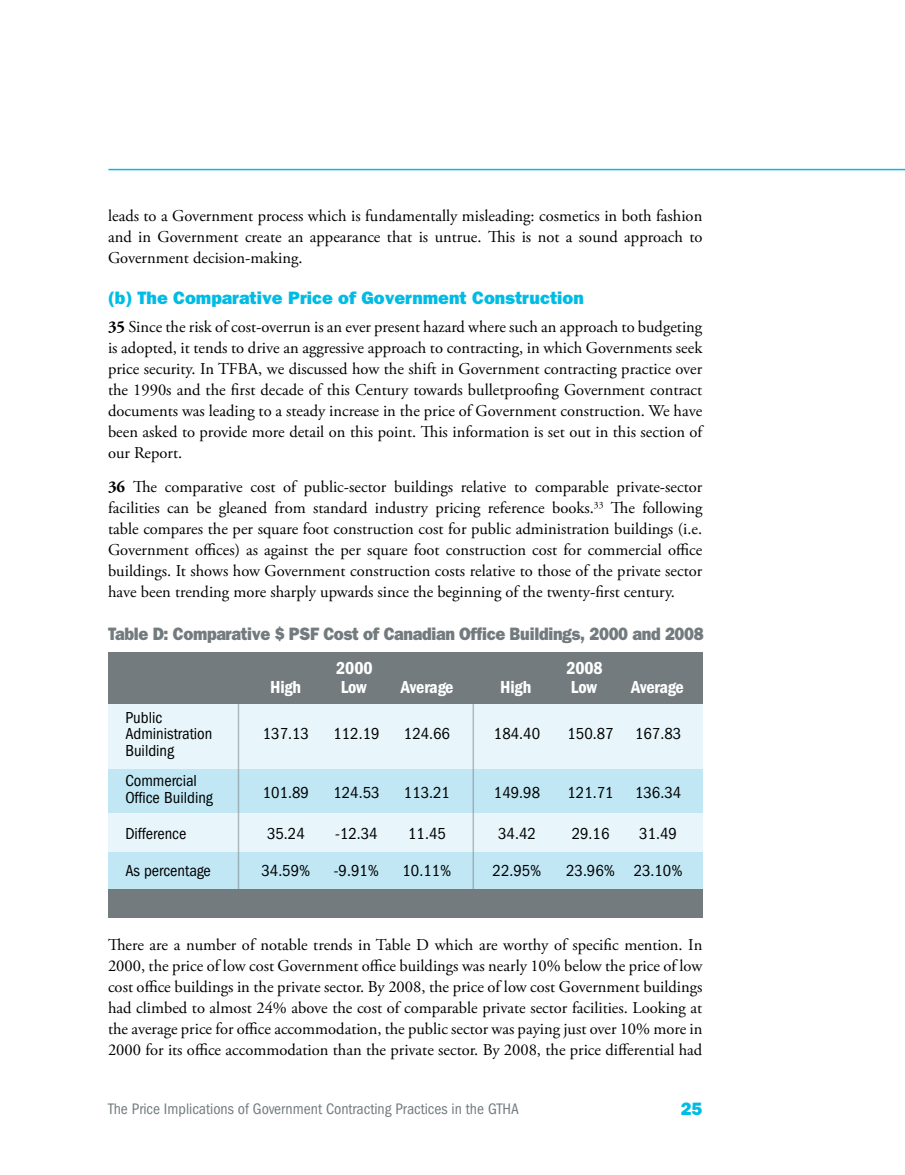
<style>
.page{position:relative;width:905px;height:1175px;background:#fff}
.page>*{position:absolute;margin:0;border:0;box-sizing:border-box;transform-origin:0 0}
.t1{font:800 18px "Franklin Gothic";letter-spacing:-.02em;color:#737b7e;scale:.92 1}
.t2{font:800 18px "Franklin Gothic";color:#00bce4}
.t3{font:600 condensed 18px "Franklin Gothic";letter-spacing:-.01em;color:#fff}
.t4{font:16.5px/21px "Adobe Garamond Pro";color:#000;text-align:justify}
.t5{font:condensed 16.5px/16.5px "Franklin Gothic";color:#000}
.t6{font:condensed 15.75px "Franklin Gothic";color:#737b7e}
.s1{font-weight:700}
</style>
<div class="page">
<div style="left:108px;top:692px;width:594px;height:207px;background:#e8f6fb"></div>
<div style="left:108px;top:852px;width:594px;height:54px;background:#c1e7f5"></div>
<div style="left:108px;top:769px;width:594px;height:44px;background:#c1e7f5"></div>
<div style="left:108px;top:652px;width:594px;height:51px;background:#737b7e"></div>
<div style="left:108px;top:889px;width:594px;height:29px;background:#737b7e"></div>
<hr style="left:472px;top:677px;width:2px;height:229px;background:#737b7e">
<hr style="left:238px;top:677px;width:1px;height:229px;background:#737b7e">
<hr style="left:108px;top:169px;width:796px;height:1px;background:#00bce4">
<p class="t4" style="left:108px;top:206px;width:596px">leads to a Government process which is fundamentally misleading: cosmetics in both fashion and in Government create an appearance that is untrue. This is not a sound approach to Government decision-making.</p>
<p class="t2" style="left:108px;top:287px;width:477px">(b) The Comparative Price of Government Construction</p>
<p class="t4" style="left:108px;top:316px;width:596px"><span class="s1">35</span> Since the risk of cost-overrun is an ever present hazard where such an approach to budgeting is adopted, it tends to drive an aggressive approach to contracting, in which Governments seek price security. In TFBA, we discussed how the shift in Government contracting practice over the 1990s and the first decade of this Century towards bulletproofing Government contract documents was leading to a steady increase in the price of Government construction. We have been asked to provide more detail on this point. This information is set out in this section of our Report.</p>
<p class="t4" style="left:108px;top:477px;width:596px"><span class="s1">36</span> The comparative cost of public-sector buildings relative to comparable private-sector facilities can be gleaned from standard industry pricing reference books.<sup>33</sup> The following table compares the per square foot construction cost for public administration buildings (i.e.<br>Government offices) as against the per square foot construction cost for commercial office buildings. It shows how Government construction costs relative to those of the private sector have been trending more sharply upwards since the beginning of the twenty-first century.</p>
<p class="t1" style="left:108px;top:623px;width:649px">Table D: Comparative $ PSF Cost of Canadian Office Buildings, 2000 and 2008</p>
<p class="t5" style="left:125px;top:709px;width:89px">Public<br>Administration<br>Building</p>
<p class="t3" style="left:336px;top:657px;width:38px">2000</p>
<p class="t3" style="left:270px;top:676px;width:33px">High</p>
<p class="t3" style="left:341px;top:676px;width:28px">Low</p>
<p class="t3" style="left:401px;top:676px;width:54px">Average</p>
<p class="t3" style="left:566px;top:657px;width:38px">2008</p>
<p class="t3" style="left:500px;top:676px;width:33px">High</p>
<p class="t3" style="left:571px;top:676px;width:28px">Low</p>
<p class="t3" style="left:631px;top:676px;width:54px">Average</p>
<p class="t5" style="left:263px;top:726px;width:48px">137.13</p>
<p class="t5" style="left:333px;top:726px;width:48px">112.19</p>
<p class="t5" style="left:404px;top:726px;width:48px">124.66</p>
<p class="t5" style="left:494px;top:726px;width:48px">184.40</p>
<p class="t5" style="left:567px;top:726px;width:48px">150.87</p>
<p class="t5" style="left:635px;top:726px;width:48px">167.83</p>
<p class="t5" style="left:125px;top:772px;width:89px">Commercial<br>Office Building</p>
<p class="t5" style="left:263px;top:784px;width:48px">101.89</p>
<p class="t5" style="left:333px;top:784px;width:48px">124.53</p>
<p class="t5" style="left:404px;top:784px;width:48px">113.21</p>
<p class="t5" style="left:494px;top:784px;width:48px">149.98</p>
<p class="t5" style="left:567px;top:784px;width:48px">121.71</p>
<p class="t5" style="left:635px;top:784px;width:48px">136.34</p>
<p class="t5" style="left:125px;top:825px;width:63px">Difference</p>
<p class="t5" style="left:267px;top:825px;width:39px">35.24</p>
<p class="t5" style="left:335px;top:825px;width:44px">-12.34</p>
<p class="t5" style="left:408px;top:825px;width:39px">11.45</p>
<p class="t5" style="left:498px;top:825px;width:39px">34.42</p>
<p class="t5" style="left:571px;top:825px;width:39px">29.16</p>
<p class="t5" style="left:639px;top:825px;width:39px">31.49</p>
<p class="t5" style="left:125px;top:862px;width:87px">As percentage</p>
<p class="t5" style="left:261px;top:862px;width:50px">34.59%</p>
<p class="t5" style="left:334px;top:862px;width:47px">-9.91%</p>
<p class="t5" style="left:402px;top:862px;width:50px">10.11%</p>
<p class="t5" style="left:492px;top:862px;width:50px">22.95%</p>
<p class="t5" style="left:566px;top:862px;width:118px">23.96% 23.10%</p>
<p class="t4" style="left:108px;top:935px;width:596px">There are a number of notable trends in Table D which are worthy of specific mention. In 2000, the price of low cost Government office buildings was nearly 10% below the price of low cost office buildings in the private sector. By 2008, the price of low cost Government buildings had climbed to almost 24% above the cost of comparable private sector facilities. Looking at the average price for office accommodation, the public sector was paying just over 10% more in 2000 for its office accommodation than the private sector. By 2008, the price differential had</p>
<p class="t6" style="left:108px;top:1099px;width:412px">The Price Implications of Government Contracting Practices in the GTHA</p>
<p class="t2" style="left:680px;top:1098px;width:23px">25</p>
</div>
